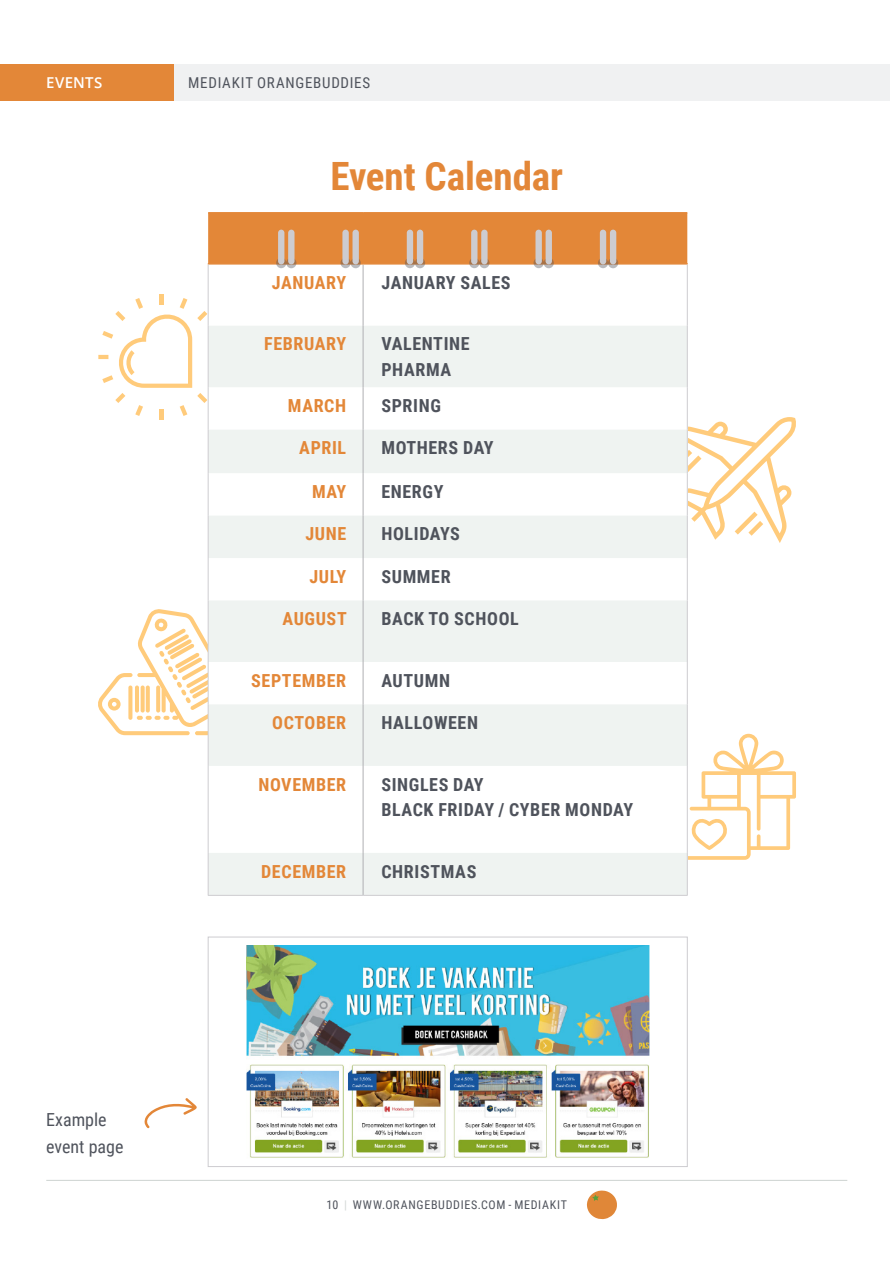
<style>
.page{position:relative;width:893px;height:1263px;background:#fff}
.page>*{position:absolute;margin:0;border:0;box-sizing:border-box;transform-origin:0 0}
.Leading_Title{font:700 39px "Roboto Condensed";color:#e38738}
.Calendar_date{font:700 18px/25.5px "Roboto Condensed";letter-spacing:.035em;color:#4f535c}
.calendar_month{font:700 18px "Roboto Condensed";letter-spacing:.035em;color:#e38738}
.Text_Regular_-_S{font:18px/27px "Roboto Condensed";color:#4f535c}
.t1{font:15px "Roboto Condensed";letter-spacing:.05em;color:#4f535c}
.C__Header{font:600 15px "Open Sans";letter-spacing:.02em;color:#fff}
.t2{font:12px "Roboto Condensed";letter-spacing:.06em;color:#4f535c}
.s1{color:#d3d8d6}
</style>
<div class="page">
<hr style="left:46px;top:1180px;width:801px;height:1px;background:#d3d8d6">
<div style="left:134px;top:64px;width:756px;height:36px;background:#f0f1f2"></div>
<div style="left:0;top:64px;width:173px;height:36px;background:#e38738"></div>
<svg style="left:587px;top:1190px;width:30px;height:29px"></svg>
<svg style="left:144px;top:1098px;width:53px;height:30px"></svg>
<svg style="left:688px;top:417px;width:108px;height:126px"></svg>
<svg style="left:98px;top:355px;width:4px;height:4px"></svg>
<hr style="left:159px;top:410px;width:4px;height:10px;background:#ffcb7b">
<hr style="left:159px;top:294px;width:4px;height:10px;background:#ffcb7b">
<svg style="left:102px;top:298px;width:106px;height:118px"></svg>
<svg style="left:98px;top:608px;width:110px;height:127px"></svg>
<svg style="left:688px;top:734px;width:108px;height:126px"></svg>
<svg style="left:209px;top:326px;width:478px;height:569px;fill:#eff3f1"></svg>
<hr style="left:363px;top:265px;width:1px;height:61px;background:#afafb3">
<hr style="left:363px;top:326px;width:1px;height:61px;background:#afafb3">
<hr style="left:363px;top:387px;width:1px;height:43px;background:#afafb3">
<hr style="left:363px;top:430px;width:1px;height:43px;background:#afafb3">
<hr style="left:363px;top:473px;width:1px;height:43px;background:#afafb3">
<hr style="left:363px;top:516px;width:1px;height:42px;background:#afafb3">
<hr style="left:363px;top:558px;width:1px;height:42px;background:#afafb3">
<hr style="left:363px;top:600px;width:1px;height:62px;background:#afafb3">
<hr style="left:363px;top:662px;width:1px;height:42px;background:#afafb3">
<hr style="left:363px;top:704px;width:1px;height:62px;background:#afafb3">
<hr style="left:363px;top:766px;width:1px;height:87px;background:#afafb3">
<hr style="left:363px;top:853px;width:1px;height:42px;background:#afafb3">
<hr style="left:208px;top:212px;width:155px;height:2px;background:#e38738">
<hr style="left:363px;top:212px;width:324px;height:2px;background:#e38738">
<hr style="left:363px;top:263px;width:325px;height:2px;background:#e38738">
<hr style="left:208px;top:265px;width:1px;height:61px;background:#cdccd0">
<hr style="left:687px;top:265px;width:1px;height:61px;background:#cdccd0">
<hr style="left:208px;top:326px;width:1px;height:61px;background:#cdccd0">
<hr style="left:687px;top:326px;width:1px;height:61px;background:#cdccd0">
<hr style="left:208px;top:387px;width:1px;height:43px;background:#cdccd0">
<hr style="left:687px;top:387px;width:1px;height:43px;background:#cdccd0">
<hr style="left:208px;top:430px;width:1px;height:43px;background:#cdccd0">
<hr style="left:687px;top:430px;width:1px;height:43px;background:#cdccd0">
<hr style="left:208px;top:473px;width:1px;height:43px;background:#cdccd0">
<hr style="left:687px;top:473px;width:1px;height:43px;background:#cdccd0">
<hr style="left:208px;top:516px;width:1px;height:42px;background:#cdccd0">
<hr style="left:687px;top:516px;width:1px;height:42px;background:#cdccd0">
<hr style="left:208px;top:558px;width:1px;height:42px;background:#cdccd0">
<hr style="left:687px;top:558px;width:1px;height:42px;background:#cdccd0">
<hr style="left:208px;top:600px;width:1px;height:62px;background:#cdccd0">
<hr style="left:687px;top:600px;width:1px;height:62px;background:#cdccd0">
<hr style="left:208px;top:662px;width:1px;height:42px;background:#cdccd0">
<hr style="left:687px;top:662px;width:1px;height:42px;background:#cdccd0">
<hr style="left:208px;top:704px;width:1px;height:62px;background:#cdccd0">
<hr style="left:687px;top:704px;width:1px;height:62px;background:#cdccd0">
<hr style="left:208px;top:766px;width:1px;height:87px;background:#cdccd0">
<hr style="left:687px;top:766px;width:1px;height:87px;background:#cdccd0">
<hr style="left:208px;top:853px;width:1px;height:42px;background:#cdccd0">
<hr style="left:687px;top:853px;width:1px;height:42px;background:#cdccd0">
<hr style="left:208px;top:895px;width:155px;height:1px;background:#cdccd0">
<hr style="left:363px;top:895px;width:325px;height:1px;background:#cdccd0">
<svg style="left:208px;top:213px;width:479px;height:55px;background:#e19350"></svg>
<div style="left:535px;top:230px;width:7px;height:34px;background:#cdccd0;border-radius:3px"></div>
<div style="left:546px;top:230px;width:6px;height:34px;background:#cdccd0;border-radius:3px"></div>
<div style="left:208px;top:937px;width:480px;height:230px;background:#fff;border:1px solid #cdccd0"></div>
<img style="left:246px;top:945px;width:403px;height:213px">
<p class="C__Header" style="left:46px;top:72px;width:58px">EVENTS</p>
<p class="t1" style="left:188px;top:72px;width:183px">MEDIAKIT ORANGEBUDDIES</p>
<p class="Leading_Title" style="left:330px;top:149px;width:234px">Event Calendar</p>
<p class="calendar_month" style="left:272px;top:270px;width:76px">JANUARY</p>
<p class="Calendar_date" style="left:381px;top:269px;width:131px">JANUARY SALES</p>
<p class="calendar_month" style="left:264px;top:331px;width:84px">FEBRUARY</p>
<p class="Calendar_date" style="left:381px;top:331px;width:90px">VALENTINE<br>PHARMA</p>
<p class="calendar_month" style="left:288px;top:393px;width:60px">MARCH</p>
<p class="Calendar_date" style="left:381px;top:392px;width:61px">SPRING</p>
<p class="calendar_month" style="left:299px;top:435px;width:48px">APRIL</p>
<p class="Calendar_date" style="left:381px;top:435px;width:114px">MOTHERS DAY</p>
<p class="calendar_month" style="left:312px;top:479px;width:36px">MAY</p>
<p class="Calendar_date" style="left:381px;top:478px;width:64px">ENERGY</p>
<p class="calendar_month" style="left:305px;top:521px;width:42px">JUNE</p>
<p class="Calendar_date" style="left:381px;top:520px;width:80px">HOLIDAYS</p>
<p class="calendar_month" style="left:309px;top:564px;width:38px">JULY</p>
<p class="Calendar_date" style="left:381px;top:563px;width:71px">SUMMER</p>
<p class="calendar_month" style="left:282px;top:606px;width:66px">AUGUST</p>
<p class="Calendar_date" style="left:381px;top:605px;width:139px">BACK TO SCHOOL</p>
<p class="calendar_month" style="left:251px;top:668px;width:97px">SEPTEMBER</p>
<p class="Calendar_date" style="left:381px;top:667px;width:70px">AUTUMN</p>
<p class="calendar_month" style="left:272px;top:710px;width:75px">OCTOBER</p>
<p class="Calendar_date" style="left:381px;top:709px;width:98px">HALLOWEEN</p>
<p class="calendar_month" style="left:258px;top:772px;width:89px">NOVEMBER</p>
<p class="Calendar_date" style="left:381px;top:771px;width:253px">SINGLES DAY<br>BLACK FRIDAY / CYBER MONDAY</p>
<p class="calendar_month" style="left:261px;top:859px;width:87px">DECEMBER</p>
<p class="Calendar_date" style="left:381px;top:858px;width:96px">CHRISTMAS</p>
<p class="Text_Regular_-_S" style="left:46px;top:1106px;width:79px">Example event page</p>
<p class="t2" style="left:326px;top:1197px;width:242px">10 <span class="s1">|</span> WWW.ORANGEBUDDIES.COM - MEDIAKIT</p>
</div>
